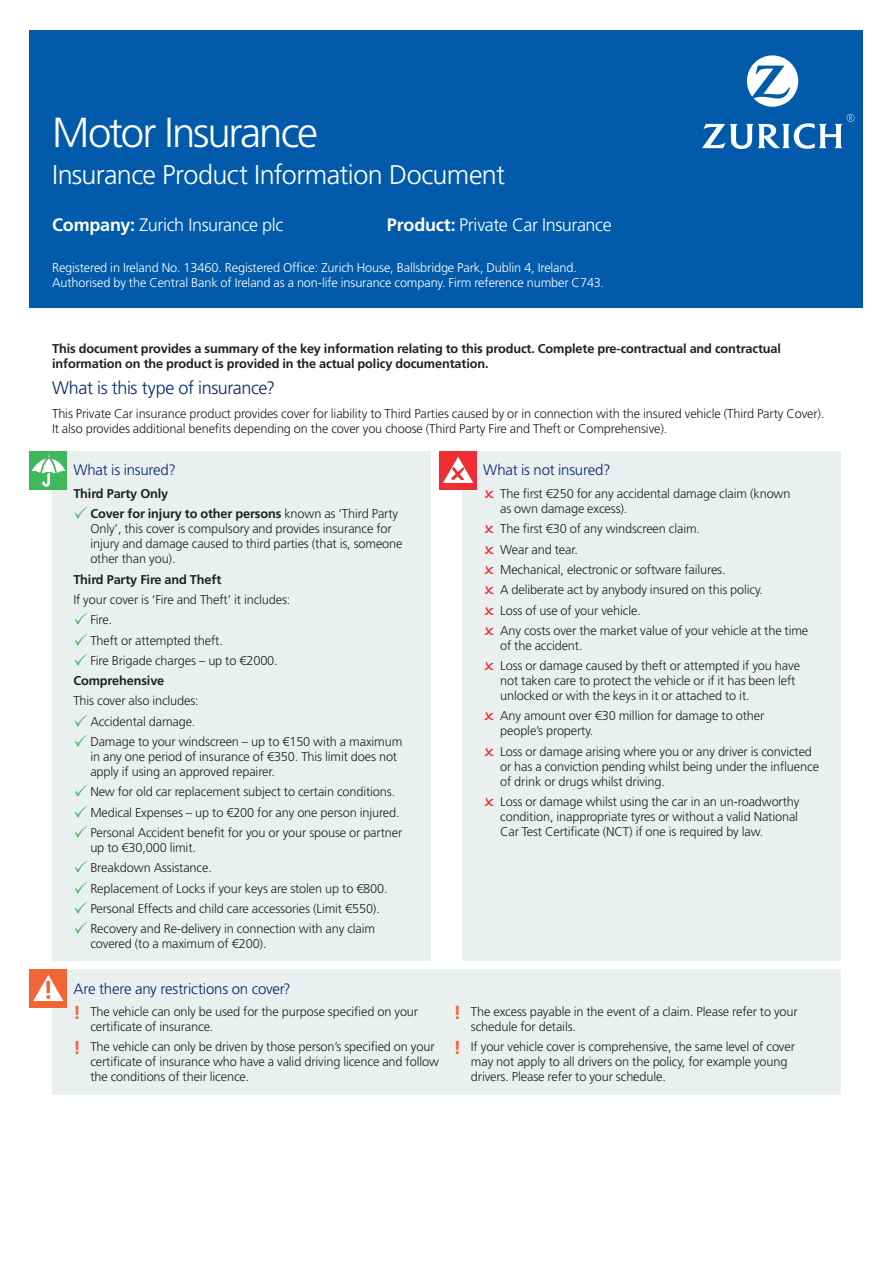
<style>
.page{position:relative;width:893px;height:1263px;background:#fff}
.page>*{position:absolute;margin:0;border:0;box-sizing:border-box;transform-origin:0 0}
.t1{font:300 42px "Frutiger LT Std";letter-spacing:-.05em;color:#fff}
.t2{font:300 27px "Frutiger LT Std";letter-spacing:-.02em;color:#fff}
.t3{font:300 18px "Frutiger LT Std";letter-spacing:-.025em;color:#fff}
.t4{font:300 18px "Frutiger LT Std";letter-spacing:-.025em;color:#04286b}
.t5{font:300 15px "Frutiger LT Std";letter-spacing:-.015em;color:#04286b}
.t6{font:300 12.75px/15px "Frutiger LT Std";letter-spacing:-.01em;color:#231f20}
.t7{font:700 12.75px/15px "Frutiger LT Std";letter-spacing:-.01em;color:#231f20}
.t8{font:300 12.75px/15px "Frutiger LT Std";letter-spacing:-.01em;color:#fff}
.s1{font-weight:700}
.s2{color:#40b75b}
.s3{font-weight:700;font-size:18.75px;color:#f26536}
</style>
<div class="page">
<div style="left:30px;top:30px;width:833px;height:277px;background:#015aaa"></div>
<div style="left:52px;top:451px;width:379px;height:510px;background:#eaf0f0"></div>
<div style="left:30px;top:451px;width:37px;height:39px;background:#40b75b"></div>
<svg style="left:32px;top:454px;width:34px;height:32px"></svg>
<div style="left:462px;top:451px;width:379px;height:510px;background:#eaf0f0"></div>
<div style="left:440px;top:451px;width:37px;height:39px;background:#ee2d34"></div>
<svg style="left:443px;top:457px;width:30px;height:26px"></svg>
<div style="left:52px;top:969px;width:789px;height:126px;background:#eaf0f0"></div>
<div style="left:30px;top:969px;width:37px;height:39px;background:#f26536"></div>
<svg style="left:33px;top:975px;width:30px;height:26px"></svg>
<svg style="left:747px;top:55px;width:51px;height:52px"></svg>
<svg style="left:702px;top:114px;width:152px;height:35px"></svg>
<h1 class="t1" style="left:52px;top:108px;width:268px">Motor Insurance</h1>
<h2 class="t2" style="left:52px;top:159px;width:454px">Insurance Product Information Document</h2>
<h3 class="t3" style="left:52px;top:215px;width:233px"><span class="s1">Company:</span> Zurich Insurance plc</h3>
<h3 class="t3" style="left:387px;top:215px;width:226px"><span class="s1">Product:</span> Private Car Insurance</h3>
<p class="t8" style="left:52px;top:261px;width:554px">Registered in Ireland No. 13460. Registered Office: Zurich House, Ballsbridge Park, Dublin 4, Ireland.<br>Authorised by the Central Bank of Ireland as a non-life insurance company. Firm reference number C743.</p>
<p class="t7" style="left:52px;top:341px;width:730px">This document provides a summary of the key information relating to this product. Complete pre-contractual and contractual information on the product is provided in the actual policy documentation.</p>
<h3 class="t4" style="left:52px;top:378px;width:225px">What is this type of insurance?</h3>
<p class="t6" style="left:52px;top:407px;width:774px">This Private Car insurance product provides cover for liability to Third Parties caused by or in connection with the insured vehicle (Third Party Cover).<br>It also provides additional benefits depending on the cover you choose (Third Party Fire and Theft or Comprehensive).</p>
<p class="t5" style="left:73px;top:462px;width:104px">What is insured?</p>
<p class="t7" style="left:73px;top:486px;width:96px">Third Party Only</p>
<p class="t6" style="left:90px;top:506px;width:314px;text-indent:-17px"><span class="s2">✓</span> <span class="s1">Cover for injury to other persons</span> known as ‘Third Party Only’, this cover is compulsory and provides insurance for injury and damage caused to third parties (that is, someone other than you).</p>
<p class="t7" style="left:73px;top:572px;width:149px">Third Party Fire and Theft</p>
<p class="t6" style="left:73px;top:592px;width:219px">If your cover is ‘Fire and Theft’ it includes:</p>
<p class="t6" style="left:73px;top:612px;width:40px"><span class="s2">✓</span> Fire.</p>
<p class="t6" style="left:73px;top:633px;width:151px"><span class="s2">✓</span> Theft or attempted theft.</p>
<p class="t6" style="left:73px;top:650px;width:206px;line-height:20.2px"><span class="s2">✓</span> Fire Brigade charges – up to €2000.<br><span class="s1">Comprehensive</span></p>
<p class="t6" style="left:73px;top:694px;width:127px">This cover also includes:</p>
<p class="t6" style="left:73px;top:714px;width:124px"><span class="s2">✓</span> Accidental damage.</p>
<p class="t6" style="left:90px;top:734px;width:313px;text-indent:-17px"><span class="s2">✓</span> Damage to your windscreen – up to €150 with a maximum in any one period of insurance of €350. This limit does not apply if using an approved repairer.</p>
<p class="t6" style="left:73px;top:785px;width:323px"><span class="s2">✓</span> New for old car replacement subject to certain conditions.</p>
<p class="t6" style="left:73px;top:805px;width:328px"><span class="s2">✓</span> Medical Expenses – up to €200 for any one person injured.</p>
<p class="t6" style="left:90px;top:825px;width:313px;text-indent:-17px"><span class="s2">✓</span> Personal Accident benefit for you or your spouse or partner up to €30,000 limit.</p>
<p class="t6" style="left:73px;top:861px;width:140px"><span class="s2">✓</span> Breakdown Assistance.</p>
<p class="t6" style="left:73px;top:881px;width:316px"><span class="s2">✓</span> Replacement of Locks if your keys are stolen up to €800.</p>
<p class="t6" style="left:73px;top:901px;width:308px"><span class="s2">✓</span> Personal Effects and child care accessories (Limit €550).</p>
<p class="t6" style="left:90px;top:922px;width:286px;text-indent:-17px"><span class="s2">✓</span> Recovery and Re-delivery in connection with any claim covered (to a maximum of €200).</p>
<p class="t5" style="left:73px;top:980px;width:219px">Are there any restrictions on cover?</p>
<p class="t6" style="left:90px;top:1004px;width:329px;text-indent:-17px"><span class="s3">!</span> The vehicle can only be used for the purpose specified on your certificate of insurance.</p>
<p class="t6" style="left:90px;top:1040px;width:350px;text-indent:-17px"><span class="s3">!</span> The vehicle can only be driven by those person’s specified on your certificate of insurance who have a valid driving licence and follow the conditions of their licence.</p>
<p class="t5" style="left:483px;top:462px;width:129px">What is not insured?</p>
<p class="t6" style="left:500px;top:486px;width:292px">The first €250 for any accidental damage claim (known as own damage excess).</p>
<p class="t6" style="left:500px;top:519px;width:310px;line-height:20.2px">The first €30 of any windscreen claim.<br>Wear and tear.<br>Mechanical, electronic or software failures.<br>A deliberate act by anybody insured on this policy.<br>Loss of use of your vehicle.<br>Any costs over the market value of your vehicle at the time</p>
<p class="t6" style="left:500px;top:635px;width:301px;line-height:20.2px">of the accident.<br>Loss or damage caused by theft or attempted if you have</p>
<p class="t6" style="left:500px;top:673px;width:297px">not taken care to protect the vehicle or if it has been left unlocked or with the keys in it or attached to it.</p>
<p class="t6" style="left:500px;top:709px;width:266px">Any amount over €30 million for damage to other people’s property.</p>
<p class="t6" style="left:500px;top:744px;width:320px">Loss or damage arising where you or any driver is convicted or has a conviction pending whilst being under the influence of drink or drugs whilst driving.</p>
<p class="t6" style="left:500px;top:794px;width:301px;text-align:justify">Loss or damage whilst using the car in an un-roadworthy condition, inappropriate tyres or without a valid National Car Test Certificate (NCT) if one is required by law.</p>
<p class="t6" style="left:471px;top:1004px;width:328px;text-indent:-17px"><span class="s3">!</span> The excess payable in the event of a claim. Please refer to your schedule for details.</p>
<p class="t6" style="left:471px;top:1040px;width:326px;text-indent:-17px"><span class="s3">!</span> If your vehicle cover is comprehensive, the same level of cover may not apply to all drivers on the policy, for example young drivers. Please refer to your schedule.</p>
</div>
